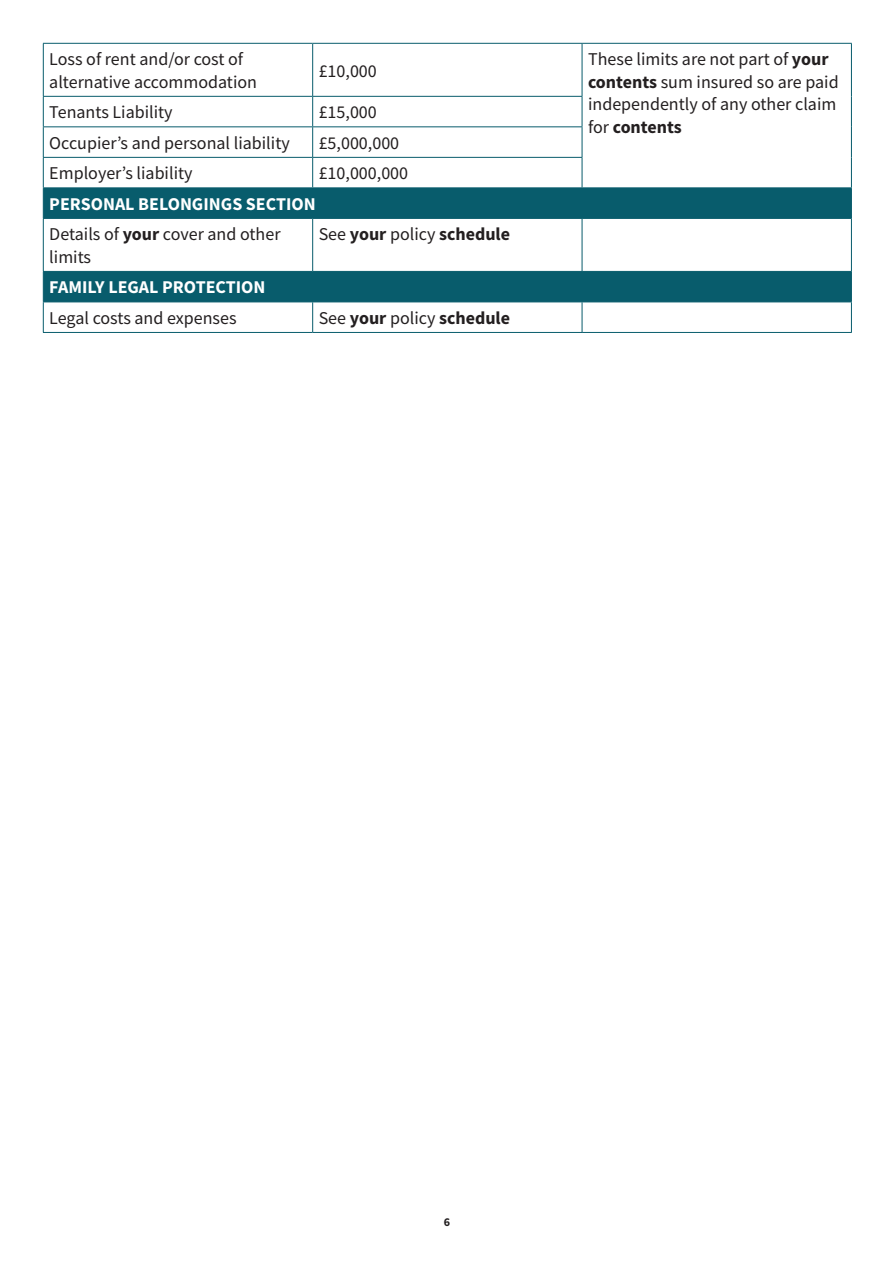
<style>
.page{position:relative;width:894px;height:1264px;background:#fff}
.page>*{position:absolute;margin:0;border:0;box-sizing:border-box;transform-origin:0 0}
.t1{font:18px/22.5px "Source Sans Pro";color:#231f20}
.t2{font:700 18px/30.5px "Source Sans Pro";color:#fff}
.t3{font:700 18px "Source Sans Pro";color:#231f20}
.t4{font:700 12px "Source Sans Pro";color:#231f20}
.s1{font-weight:400;color:#231f20}
.s2{color:#231f20}
.s3{font-weight:400}
.s4{font-weight:700}
</style>
<div class="page">
<svg style="left:44px;top:188px;width:807px;height:113px;fill:#085c6c"></svg>
<hr style="left:43px;top:43px;width:270px;height:1px;background:#085c6c">
<hr style="left:43px;top:44px;width:1px;height:52px;background:#085c6c">
<hr style="left:313px;top:43px;width:269px;height:1px;background:#085c6c">
<hr style="left:312px;top:44px;width:1px;height:52px;background:#085c6c">
<hr style="left:582px;top:43px;width:270px;height:1px;background:#085c6c">
<hr style="left:582px;top:44px;width:1px;height:52px;background:#085c6c">
<hr style="left:851px;top:44px;width:1px;height:52px;background:#085c6c">
<hr style="left:851px;top:96px;width:1px;height:31px;background:#085c6c">
<hr style="left:851px;top:127px;width:1px;height:30px;background:#085c6c">
<hr style="left:851px;top:157px;width:1px;height:30px;background:#085c6c">
<hr style="left:43px;top:96px;width:270px;height:1px;background:#085c6c">
<svg style="left:43px;top:97px;width:1px;height:29px"></svg>
<hr style="left:313px;top:96px;width:269px;height:1px;background:#085c6c">
<svg style="left:312px;top:97px;width:1px;height:29px"></svg>
<svg style="left:582px;top:97px;width:1px;height:29px"></svg>
<hr style="left:43px;top:126px;width:270px;height:1px;background:#085c6c">
<hr style="left:43px;top:127px;width:1px;height:30px;background:#085c6c">
<hr style="left:313px;top:126px;width:269px;height:1px;background:#085c6c">
<hr style="left:312px;top:127px;width:1px;height:30px;background:#085c6c">
<hr style="left:582px;top:127px;width:1px;height:30px;background:#085c6c">
<hr style="left:43px;top:157px;width:270px;height:1px;background:#085c6c">
<svg style="left:43px;top:158px;width:1px;height:29px"></svg>
<hr style="left:313px;top:157px;width:269px;height:1px;background:#085c6c">
<svg style="left:312px;top:158px;width:1px;height:29px"></svg>
<svg style="left:582px;top:158px;width:1px;height:29px"></svg>
<hr style="left:43px;top:187px;width:270px;height:1px;background:#085c6c">
<hr style="left:43px;top:188px;width:1px;height:30px;background:#085c6c">
<hr style="left:313px;top:187px;width:269px;height:1px;background:#085c6c">
<hr style="left:582px;top:187px;width:270px;height:1px;background:#085c6c">
<hr style="left:851px;top:188px;width:1px;height:30px;background:#085c6c">
<hr style="left:43px;top:218px;width:270px;height:1px;background:#085c6c">
<hr style="left:43px;top:219px;width:1px;height:52px;background:#085c6c">
<hr style="left:313px;top:218px;width:269px;height:1px;background:#085c6c">
<hr style="left:312px;top:219px;width:1px;height:52px;background:#085c6c">
<hr style="left:582px;top:218px;width:270px;height:1px;background:#085c6c">
<hr style="left:582px;top:219px;width:1px;height:52px;background:#085c6c">
<hr style="left:851px;top:219px;width:1px;height:52px;background:#085c6c">
<hr style="left:43px;top:271px;width:270px;height:1px;background:#085c6c">
<svg style="left:43px;top:272px;width:1px;height:29px"></svg>
<hr style="left:313px;top:271px;width:269px;height:1px;background:#085c6c">
<hr style="left:582px;top:271px;width:270px;height:1px;background:#085c6c">
<svg style="left:851px;top:272px;width:1px;height:29px"></svg>
<hr style="left:43px;top:301px;width:270px;height:1px;background:#085c6c">
<hr style="left:43px;top:302px;width:1px;height:30px;background:#085c6c">
<hr style="left:313px;top:301px;width:269px;height:1px;background:#085c6c">
<hr style="left:312px;top:302px;width:1px;height:30px;background:#085c6c">
<hr style="left:582px;top:301px;width:270px;height:1px;background:#085c6c">
<hr style="left:582px;top:302px;width:1px;height:30px;background:#085c6c">
<hr style="left:851px;top:302px;width:1px;height:30px;background:#085c6c">
<hr style="left:43px;top:332px;width:270px;height:1px;background:#085c6c">
<hr style="left:313px;top:332px;width:269px;height:1px;background:#085c6c">
<hr style="left:582px;top:332px;width:270px;height:1px;background:#085c6c">
<p class="t1" style="left:49px;top:48px;width:209px">Loss of rent and/or cost of alternative accommodation</p>
<p class="t1" style="left:319px;top:59px;width:60px">£10,000</p>
<p class="t1" style="left:49px;top:101px;width:125px">Tenants Liability</p>
<p class="t1" style="left:319px;top:101px;width:60px">£15,000</p>
<p class="t1" style="left:49px;top:131px;width:242px">Occupier’s and personal liability</p>
<p class="t1" style="left:319px;top:131px;width:82px">£5,000,000</p>
<p class="t1" style="left:49px;top:162px;width:145px">Employer’s liability</p>
<p class="t1" style="left:319px;top:162px;width:91px">£10,000,000</p>
<p class="t2" style="left:49px;top:188px;width:268px">PERSONAL BELONGINGS SECTION<br><span class="s1">Details of</span> <span class="s2">your</span> <span class="s1">cover and other</span></p>
<p class="t1" style="left:49px;top:246px;width:43px">limits</p>
<p class="t3" style="left:319px;top:222px;width:193px"><span class="s3">See</span> your <span class="s3">policy</span> schedule</p>
<p class="t2" style="left:49px;top:272px;width:218px">FAMILY LEGAL PROTECTION</p>
<p class="t1" style="left:49px;top:307px;width:189px">Legal costs and expenses</p>
<p class="t3" style="left:319px;top:306px;width:193px"><span class="s3">See</span> your <span class="s3">policy</span> schedule</p>
<p class="t1" style="left:588px;top:48px;width:252px">These limits are not part of <span class="s4">your contents</span> sum insured so are paid independently of any other claim for <span class="s4">contents</span></p>
<p class="t4" style="left:444px;top:1213px;width:8px">6</p>
</div>
